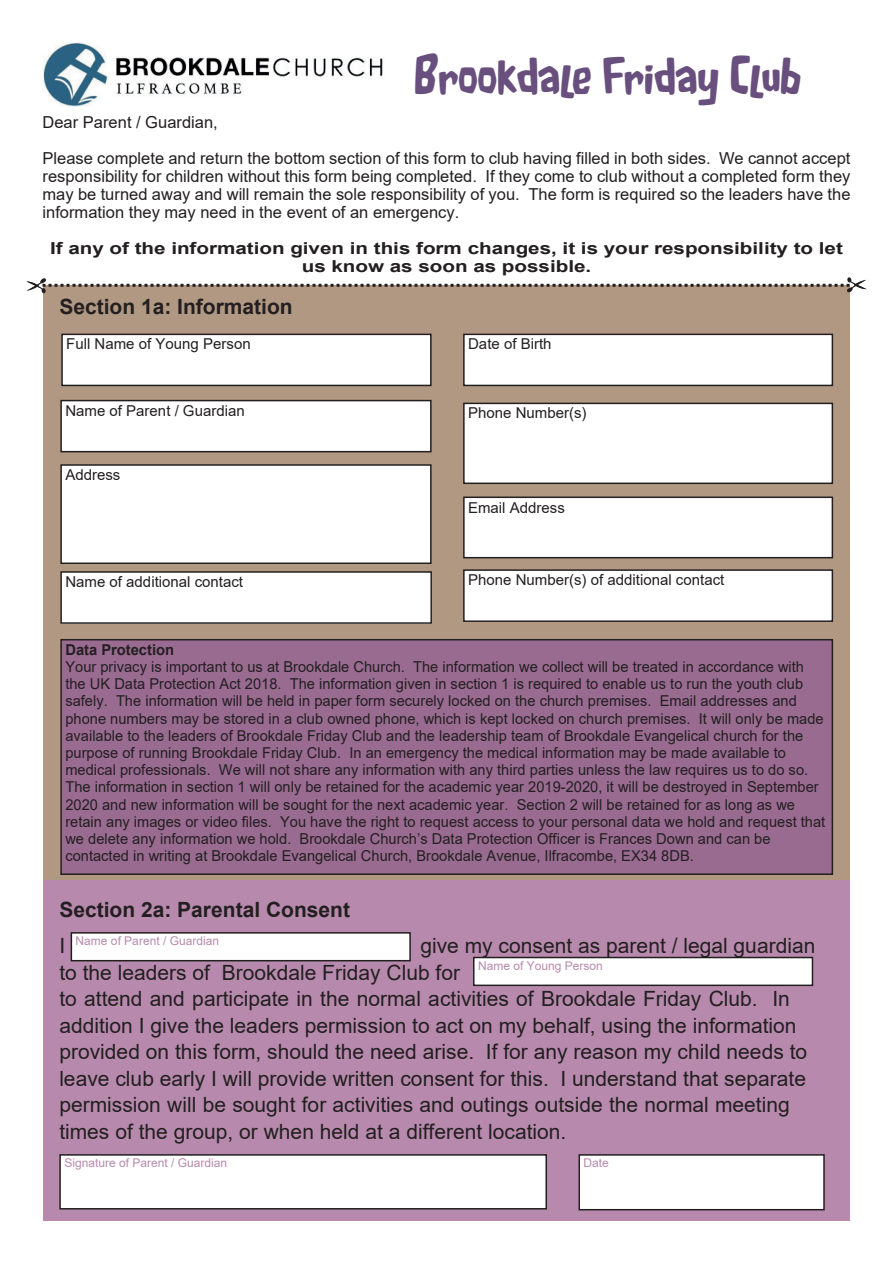
<style>
.page{position:relative;width:893px;height:1263px;background:#fff}
.page>*{position:absolute;margin:0;border:0;box-sizing:border-box;transform-origin:0 0}
.t1{font:45px "Fluffy Slacks BTN";color:#684f7d}
.t2{font:21px/26.5px "Arial";color:#231f20}
.t3{font:700 21px "Arial";color:#231f20}
.t4{font:16.5px/18px "Arial";color:#231f20}
.t5{font:700 16.5px/18px "Arial";color:#231f20;text-align:center;scale:1.25 1}
.t6{font:15px/17.2px "Arial";color:#231f20}
.t7{font:700 15px "Arial";color:#231f20}
.t8{font:12px "Arial";color:#b78aad}
</style>
<div class="page">
<div style="left:43px;top:285px;width:807px;height:595px;background:#b19883"></div>
<div style="left:43px;top:880px;width:807px;height:340px;background:#b78aad"></div>
<svg style="left:26px;top:277px;width:841px;height:16px"></svg>
<div style="left:464px;top:334px;width:368px;height:51px;background:#fff"></div>
<div style="left:463px;top:334px;width:370px;height:52px;border:2px solid #231f20"></div>
<div style="left:62px;top:334px;width:369px;height:51px;background:#fff"></div>
<div style="left:61px;top:334px;width:371px;height:52px;border:2px solid #231f20"></div>
<div style="left:61px;top:401px;width:370px;height:51px;background:#fff"></div>
<div style="left:60px;top:400px;width:372px;height:52px;border:2px solid #231f20"></div>
<div style="left:61px;top:465px;width:370px;height:98px;background:#fff"></div>
<div style="left:60px;top:464px;width:372px;height:100px;border:2px solid #231f20"></div>
<div style="left:464px;top:570px;width:368px;height:51px;background:#fff"></div>
<div style="left:463px;top:569px;width:370px;height:53px;border:2px solid #231f20"></div>
<div style="left:464px;top:497px;width:368px;height:61px;background:#fff"></div>
<div style="left:463px;top:496px;width:370px;height:62px;border:2px solid #231f20"></div>
<div style="left:61px;top:640px;width:771px;height:234px;background:#996b91"></div>
<div style="left:60px;top:639px;width:773px;height:236px;border:2px solid #231f20"></div>
<div style="left:61px;top:572px;width:370px;height:51px;background:#fff"></div>
<div style="left:60px;top:571px;width:372px;height:53px;border:2px solid #231f20"></div>
<div style="left:464px;top:403px;width:368px;height:80px;background:#fff"></div>
<div style="left:463px;top:403px;width:370px;height:81px;border:2px solid #231f20"></div>
<div style="left:71px;top:933px;width:339px;height:28px;background:#fff"></div>
<div style="left:71px;top:932px;width:340px;height:29px;border:2px solid #231f20"></div>
<div style="left:474px;top:957px;width:338px;height:28px;background:#fff"></div>
<div style="left:473px;top:957px;width:340px;height:29px;border:2px solid #231f20"></div>
<div style="left:60px;top:1155px;width:486px;height:54px;background:#fff"></div>
<div style="left:59px;top:1154px;width:488px;height:55px;border:2px solid #231f20"></div>
<div style="left:579px;top:1155px;width:245px;height:55px;background:#fff"></div>
<div style="left:578px;top:1154px;width:247px;height:56px;border:2px solid #231f20"></div>
<img style="left:43px;top:43px;width:340px;height:63px">
<h1 class="t1" style="left:414px;top:41px;width:388px">Brookdale Friday Club</h1>
<p class="t4" style="left:43px;top:106px;width:809px;line-height:36px">Dear Parent / Guardian,<br>Please complete and return the bottom section of this form to club having filled in both sides. We cannot accept</p>
<p class="t4" style="left:43px;top:169px;width:809px;text-align:justify">responsibility for children without this form being completed. If they come to club without a completed form they may be turned away and will remain the sole responsibility of you. The form is required so the leaders have the information they may need in the event of an emergency.</p>
<p class="t5" style="left:50px;top:241px;width:636px">If any of the information given in this form changes, it is your responsibility to let us know as soon as possible.</p>
<h2 class="t3" style="left:59px;top:299px;width:235px">Section 1a: Information</h2>
<p class="t6" style="left:66px;top:337px;width:186px">Full Name of Young Person</p>
<p class="t6" style="left:468px;top:337px;width:85px">Date of Birth</p>
<p class="t6" style="left:65px;top:403px;width:181px">Name of Parent / Guardian</p>
<p class="t6" style="left:65px;top:467px;width:57px">Address</p>
<p class="t6" style="left:65px;top:574px;width:179px">Name of additional contact</p>
<p class="t6" style="left:468px;top:406px;width:120px">Phone Number(s)</p>
<p class="t6" style="left:468px;top:501px;width:98px">Email Address</p>
<p class="t6" style="left:468px;top:573px;width:258px">Phone Number(s) of additional contact</p>
<p class="t7" style="left:65px;top:644px;width:110px">Data Protection</p>
<p class="t6" style="left:65px;top:659px;width:761px">Your privacy is important to us at Brookdale Church. The information we collect will be treated in accordance with the UK Data Protection Act 2018. The information given in section 1 is required to enable us to run the youth club safely. The information will be held in paper form securely locked on the church premises. Email addresses and phone numbers may be stored in a club owned phone, which is kept locked on church premises. It will only be made available to the leaders of Brookdale Friday Club and the leadership team of Brookdale Evangelical church for the purpose of running Brookdale Friday Club. In an emergency the medical information may be made available to medical professionals. We will not share any information with any third parties unless the law requires us to do so.<br>The information in section 1 will only be retained for the academic year 2019-2020, it will be destroyed in September 2020 and new information will be sought for the next academic year. Section 2 will be retained for as long as we retain any images or video files. You have the right to request access to your personal data we hold and request that we delete any information we hold. Brookdale Church’s Data Protection Officer is Frances Down and can be contacted in writing at Brookdale Evangelical Church, Brookdale Avenue, Ilfracombe, EX34 8DB.</p>
<h2 class="t3" style="left:59px;top:902px;width:292px">Section 2a: Parental Consent</h2>
<h2 class="t2" style="left:59px;top:934px;width:7px">I</h2>
<p class="t8" style="left:76px;top:936px;width:145px">Name of Parent / Guardian</p>
<p class="t2" style="left:59px;top:934px;width:758px;text-indent:361px">give my consent as parent / legal guardian to the leaders of Brookdale Friday Club for<br>to attend and participate in the normal activities of Brookdale Friday Club. In addition I give the leaders permission to act on my behalf, using the information provided on this form, should the need arise. If for any reason my child needs to leave club early I will provide written consent for this. I understand that separate permission will be sought for activities and outings outside the normal meeting times of the group, or when held at a different location.</p>
<p class="t8" style="left:478px;top:961px;width:126px">Name of Young Person</p>
<p class="t8" style="left:64px;top:1158px;width:164px">Signature of Parent / Guardian</p>
<p class="t8" style="left:583px;top:1158px;width:27px">Date</p>
</div>
